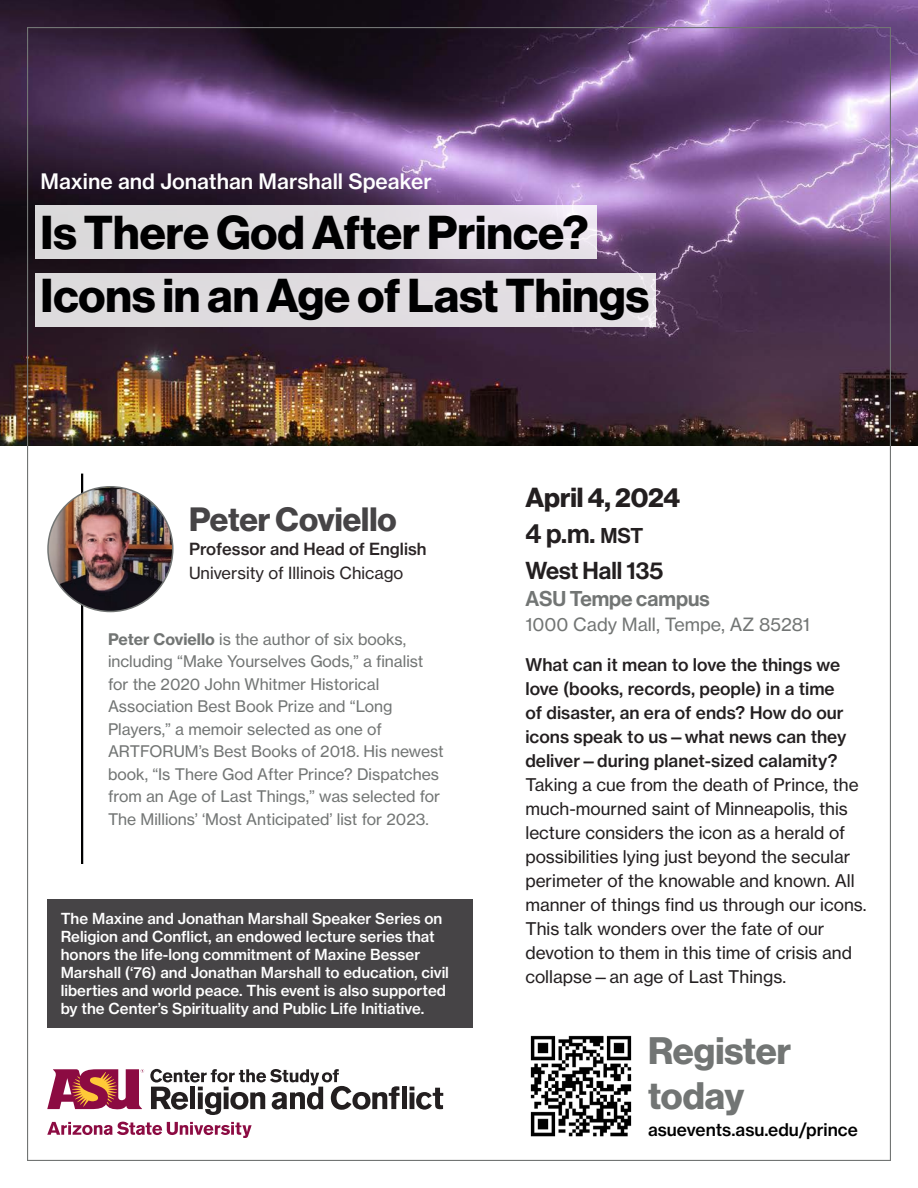
<style>
.page{position:relative;width:918px;height:1188px;background:#fff}
.page>*{position:absolute;margin:0;border:0;box-sizing:border-box;transform-origin:0 0}
.t1{font:46.5px "N Haas Grotesk DS Pro 75 Bd";color:#000001}
.t2{font:37.5px "N Haas Grotesk DS Pro 75 Bd";color:#727574}
.t3{font:33px "N Haas Grotesk DS Pro 75 Bd";color:#464446}
.t4{font:27px "N Haas Grotesk DS Pro 75 Bd";color:#231f20}
.t5{font:27px "N Haas Grotesk DS Pro 65 Md";color:#231f20}
.t6{font:24px "N Haas Grotesk DS Pro 65 Md";color:#231f20}
.t7{font:21px "N Haas Grotesk TX Pro 65 Md";color:#fff}
.t8{font:21px "N Haas Grotesk DS Pro 65 Md";color:#727574}
.t9{font:18px "N Haas Grotesk TX Pro 55 Rg";color:#727574}
.t10{font:17.25px/24px "N Haas Grotesk TX Pro 55 Rg";color:#231f20}
.t11{font:17.25px "N Haas Grotesk TX Pro 65 Md";color:#000001}
.t12{font:16.5px "N Haas Grotesk TX Pro 55 Rg";color:#2b2526}
.t13{font:16.5px "N Haas Grotesk TX Pro 65 Md";color:#2b2526}
.t14{font:15.75px/22.5px "N Haas Grotesk TX Pro 55 Rg";color:#727574}
.t15{font:15px/18px "N Haas Grotesk TX Pro 65 Md";color:#fff}
.s1{font-family:"N Haas Grotesk TX Pro 75 Bd"}
.s2{font-size:21px}
.s3{font-family:"N Haas Grotesk TX Pro 65 Md"}
</style>
<div class="page">
<svg style="left:47px;top:1122px;width:205px;height:16px"></svg>
<svg style="left:47px;top:1069px;width:97px;height:41px"></svg>
<svg style="left:150px;top:1069px;width:250px;height:46px"></svg>
<div style="left:402px;top:1087px;width:5px;height:22px;background:#231f20"></div>
<svg style="left:410px;top:1087px;width:33px;height:23px"></svg>
<img style="left:0;top:0;width:918px;height:446px">
<hr style="left:81px;top:474px;width:2px;height:390px;background:#000001">
<img style="left:530px;top:1035px;width:102px;height:102px">
<div style="left:47px;top:899px;width:425px;height:129px;background:#464446"></div>
<img style="left:48px;top:487px;width:125px;height:125px;border-radius:62px">
<div style="left:35px;top:205px;width:562px;height:54px;background:linear-gradient(to right,#d6d6d6,#ebe5ed)"></div>
<div style="left:35px;top:273px;width:621px;height:54px;background:#e0dcdf"></div>
<p class="t7" style="left:40px;top:168px;width:393px">Maxine and Jonathan Marshall Speaker</p>
<p class="t1" style="left:40px;top:206px;width:549px">Is There God After Prince?</p>
<p class="t1" style="left:40px;top:269px;width:610px">Icons in an Age of Last Things</p>
<p class="t3" style="left:189px;top:500px;width:209px">Peter Coviello</p>
<p class="t13" style="left:189px;top:539px;width:239px">Professor and Head of English</p>
<p class="t12" style="left:189px;top:563px;width:216px">University of Illinois Chicago</p>
<p class="t14" style="left:108px;top:628px;width:337px"><span class="s1">Peter Coviello</span> is the author of six books, including “Make Yourselves Gods,” a finalist for the 2020 John Whitmer Historical Association Best Book Prize and “Long Players,” a memoir selected as one of ARTFORUM’s Best Books of 2018. His newest book, “Is There God After Prince? Dispatches from an Age of Last Things,” was selected for The Millions’ ‘Most Anticipated’ list for 2023.</p>
<p class="t15" style="left:61px;top:910px;width:390px">The Maxine and Jonathan Marshall Speaker Series on Religion and Conflict, an endowed lecture series that honors the life-long commitment of Maxine Besser Marshall (‘76) and Jonathan Marshall to education, civil liberties and world peace. This event is also supported by the Center’s Spirituality and Public Life Initiative.</p>
<p class="t4" style="left:525px;top:482px;width:156px">April 4, 2024</p>
<p class="t5" style="left:525px;top:518px;width:119px">4 p.m. <span class="s2">MST</span></p>
<p class="t6" style="left:525px;top:556px;width:139px">West Hall 135</p>
<p class="t8" style="left:525px;top:586px;width:186px">ASU Tempe campus</p>
<p class="t9" style="left:525px;top:614px;width:286px">1000 Cady Mall, Tempe, AZ 85281</p>
<p class="t10" style="left:525px;top:652px;width:343px"><span class="s3">What can it mean to love the things we love (books, records, people) in a time<br>of disaster, an era of ends? How do our icons speak to us—what news can they deliver—during planet-sized calamity?<br></span>Taking a cue from the death of Prince, the much-mourned saint of Minneapolis, this lecture considers the icon as a herald of possibilities lying just beyond the secular perimeter of the knowable and known. All manner of things find us through our icons.<br>This talk wonders over the fate of our devotion to them in this time of crisis and collapse—an age of Last Things.</p>
<p class="t2" style="left:648px;top:1029px;width:145px">Register</p>
<p class="t2" style="left:648px;top:1074px;width:98px">today</p>
<p class="t11" style="left:648px;top:1119px;width:211px">asuevents.asu.edu/prince</p>
</div>
